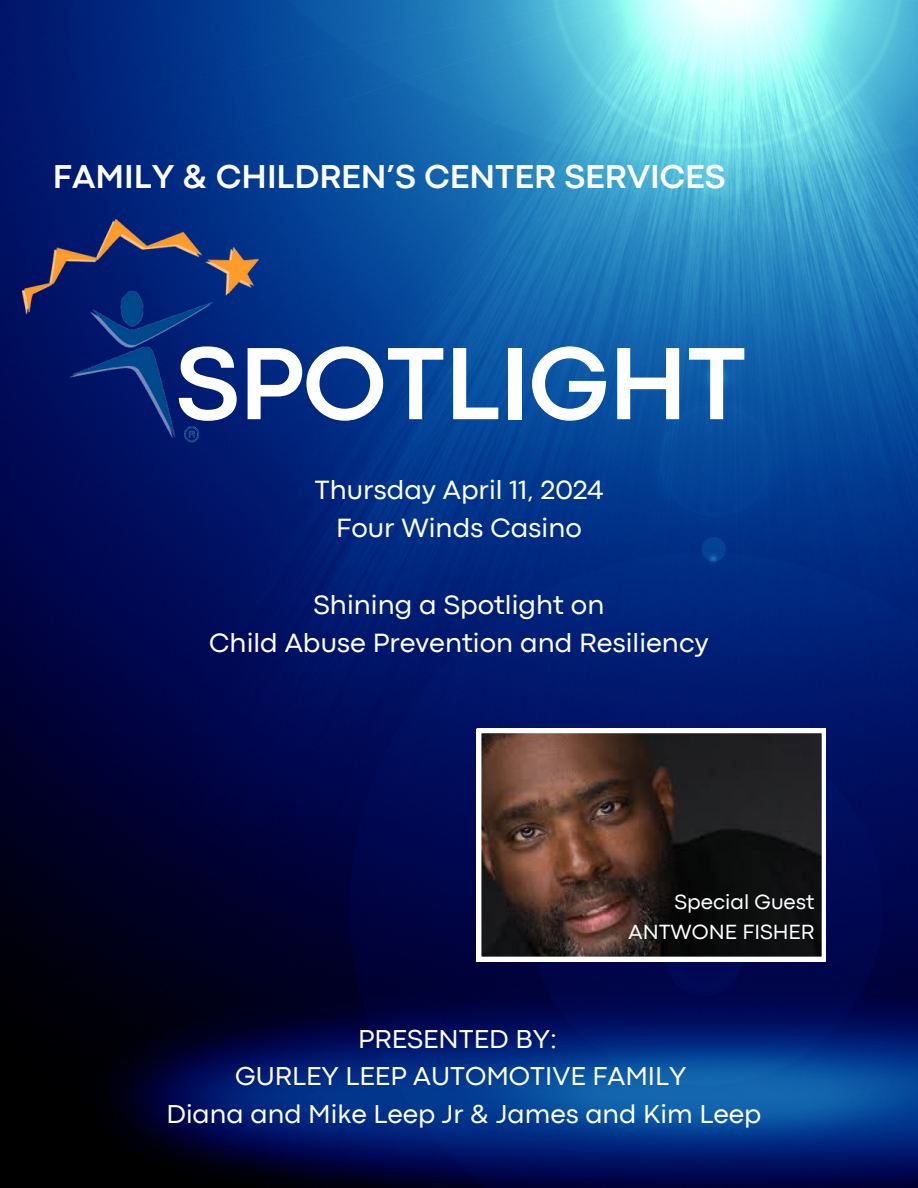
<style>
.page{position:relative;width:918px;height:1188px;background:#fff}
.page>*{position:absolute;margin:0;border:0;box-sizing:border-box;transform-origin:0 0}
.t1{font:700 107.1px "Codec Pro";letter-spacing:-.01em;color:#fff}
.t2{font:700 34.5px "Codec Pro";color:#fff}
.t3{font:27.6px/38.2px "Codec Pro";color:#fff;text-align:center}
.t4{font:27px/37.2px "Codec Pro";color:#fff;text-align:center}
.t5{font:21.45px "Codec Pro";color:#fff}
</style>
<div class="page">
<img style="left:0;top:0;width:918px;height:1188px">
<svg style="left:477px;top:729px;width:349px;height:232px;background:#443530"></svg>
<img style="left:22px;top:219px;width:236px;height:258px">
<h3 class="t2" style="left:53px;top:165px;width:674px">FAMILY &amp; CHILDREN’S CENTER SERVICES</h3>
<h1 class="t1" style="left:175px;top:346px;width:573px">SPOTLIGHT</h1>
<p class="t3" style="left:314px;top:473px;width:291px">Thursday April 11, 2024<br>Four Winds Casino</p>
<p class="t3" style="left:209px;top:587px;width:501px">Shining a Spotlight on<br>Child Abuse Prevention and Resiliency</p>
<h3 class="t5" style="left:674px;top:895px;width:142px">Special Guest</h3>
<h3 class="t5" style="left:629px;top:924px;width:187px">ANTWONE FISHER</h3>
<p class="t4" style="left:167px;top:1023px;width:596px">PRESENTED BY:<br>GURLEY LEEP AUTOMOTIVE FAMILY<br>Diana and Mike Leep Jr &amp; James and Kim Leep</p>
</div>
